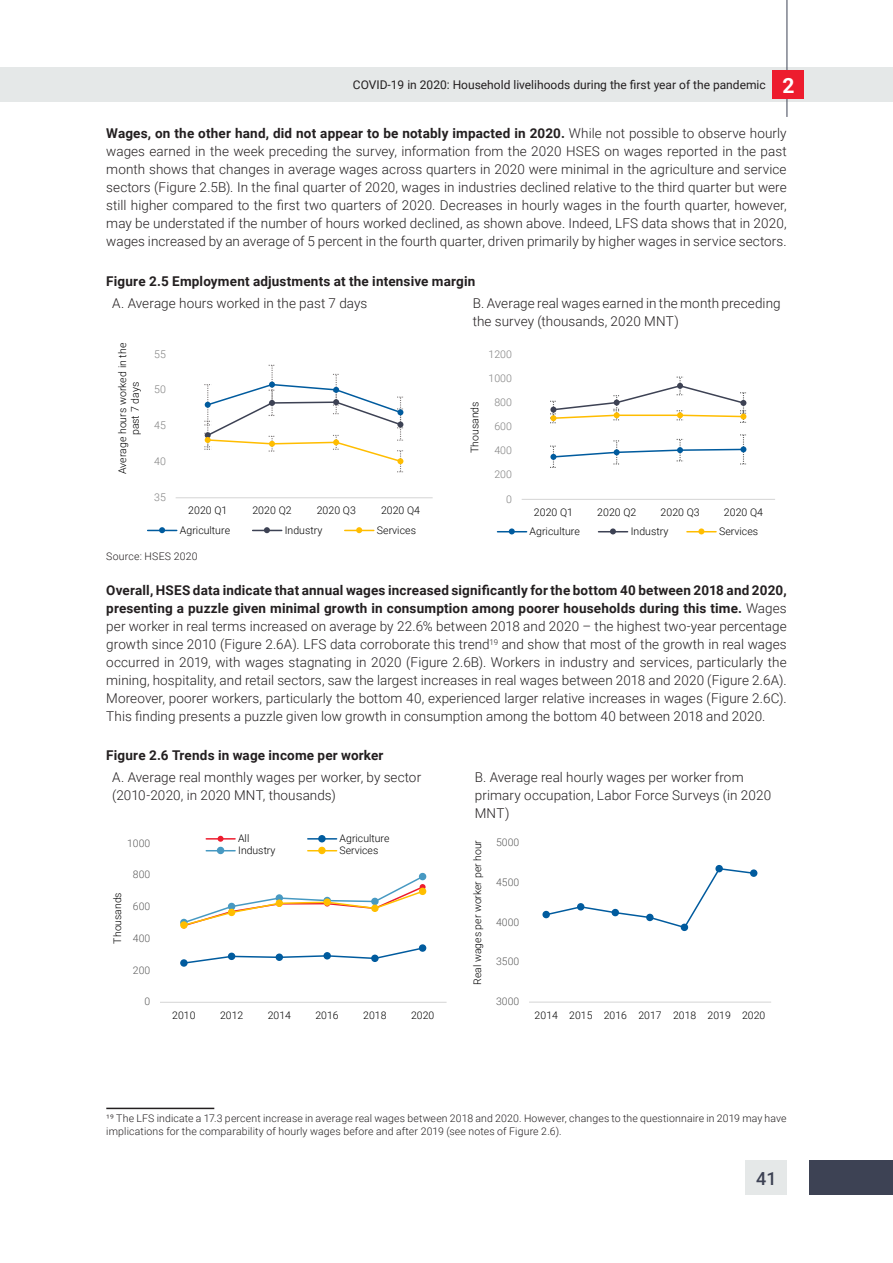
<style>
.page{position:relative;width:893px;height:1263px;background:#fff}
.page>*{position:absolute;margin:0;border:0;box-sizing:border-box;transform-origin:0 0}
.t1{font:500 18px "Roboto";color:#3d4254}
.body_text{font:300 13.5px/18px "Roboto";letter-spacing:.005em;color:#231f20}
.Figure{font:700 13.5px "Roboto";letter-spacing:.015em;color:#231f20}
.t2{font:12px "Roboto";color:#231f20}
.Image{font:300 10.5px/12.8px "Roboto";color:#000;text-align:center}
.footnote{font:300 10.5px/13.5px "Roboto";letter-spacing:.015em;color:#231f20}
.Image-2{font:300 10.5px "Roboto";color:#595959}
.t3{font:300 10.5px "Roboto";color:#7f7f7f}
.body_text-2{font:300 10.5px "Roboto";letter-spacing:.02em;color:#231f20}
.s1{font-weight:700;font-size:21px;color:#fff}
.s2{font-weight:700}
</style>
<div class="page">
<div style="left:809px;top:1161px;width:84px;height:34px;background:#3d4254"></div>
<div style="left:746px;top:1161px;width:41px;height:34px;background:#e5e8e8"></div>
<div style="left:0;top:67px;width:893px;height:35px;background:#e5e8e8"></div>
<hr style="left:787px;top:0;width:1px;height:117px;background:#3d4254">
<div style="left:772px;top:70px;width:32px;height:28px;background:#ed1c2e"></div>
<hr style="left:176px;top:497px;width:257px;height:1px;background:#d9d9d9">
<svg style="left:204px;top:365px;width:200px;height:107px"></svg>
<svg style="left:148px;top:527px;width:29px;height:6px"></svg>
<svg style="left:253px;top:527px;width:29px;height:6px"></svg>
<svg style="left:345px;top:527px;width:29px;height:6px"></svg>
<hr style="left:522px;top:499px;width:253px;height:1px;background:#d9d9d9">
<svg style="left:550px;top:434px;width:197px;height:34px"></svg>
<svg style="left:550px;top:377px;width:197px;height:46px"></svg>
<hr style="left:497px;top:531px;width:30px;height:1px;background:#005b9e">
<svg style="left:509px;top:528px;width:6px;height:6px"></svg>
<hr style="left:598px;top:531px;width:30px;height:1px;background:#3d4254">
<svg style="left:610px;top:528px;width:6px;height:6px"></svg>
<svg style="left:687px;top:528px;width:29px;height:6px"></svg>
<hr style="left:529px;top:1001px;width:242px;height:2px;background:#d9d9d9">
<div style="left:542px;top:911px;width:8px;height:7px;border:2px solid #005b9e;border-radius:50%"></div>
<div style="left:681px;top:924px;width:7px;height:7px;border:2px solid #005b9e;border-radius:50%"></div>
<div style="left:715px;top:865px;width:8px;height:7px;border:2px solid #005b9e;border-radius:50%"></div>
<svg style="left:543px;top:866px;width:214px;height:64px"></svg>
<div style="left:750px;top:869px;width:7px;height:8px;border:2px solid #005b9e;border-radius:50%"></div>
<hr style="left:160px;top:1002px;width:287px;height:1px;background:#d9d9d9">
<div style="left:180px;top:959px;width:8px;height:8px;border:2px solid #005b9e;border-radius:50%"></div>
<svg style="left:181px;top:945px;width:245px;height:21px"></svg>
<div style="left:419px;top:944px;width:7px;height:8px;border:2px solid #005b9e;border-radius:50%"></div>
<div style="left:180px;top:919px;width:8px;height:7px;border:2px solid #4799c2;border-radius:50%"></div>
<div style="left:419px;top:873px;width:7px;height:7px;border:2px solid #4799c2;border-radius:50%"></div>
<div style="left:180px;top:921px;width:8px;height:8px;border:2px solid #ffc000;border-radius:50%"></div>
<svg style="left:181px;top:874px;width:245px;height:54px"></svg>
<div style="left:419px;top:888px;width:7px;height:7px;border:2px solid #ffc000;border-radius:50%"></div>
<div style="left:318px;top:835px;width:8px;height:7px;border:2px solid #005b9e;border-radius:50%"></div>
<svg style="left:206px;top:836px;width:29px;height:17px"></svg>
<div style="left:217px;top:847px;width:7px;height:7px;border:2px solid #4799c2;border-radius:50%"></div>
<svg style="left:308px;top:836px;width:29px;height:17px"></svg>
<div style="left:318px;top:847px;width:8px;height:7px;border:2px solid #ffc000;border-radius:50%"></div>
<hr style="left:106px;top:1108px;width:108px;height:1px;background:#231f20">
<p class="t2" style="left:353px;top:76px;width:443px">COVID-19 in 2020: Household livelihoods during the first year of the pandemic <span class="s1">2</span></p>
<p class="body_text" style="left:106px;top:123px;width:682px;text-align:justify"><span class="s2">Wages, on the other hand, did not appear to be notably impacted in 2020.</span> While not possible to observe hourly wages earned in the week preceding the survey, information from the 2020 HSES on wages reported in the past month shows that changes in average wages across quarters in 2020 were minimal in the agriculture and service sectors (Figure 2.5B). In the final quarter of 2020, wages in industries declined relative to the third quarter but were still higher compared to the first two quarters of 2020. Decreases in hourly wages in the fourth quarter, however, may be understated if the number of hours worked declined, as shown above. Indeed, LFS data shows that in 2020, wages increased by an average of 5 percent in the fourth quarter, driven primarily by higher wages in service sectors.</p>
<p class="Figure" style="left:106px;top:272px;width:371px">Figure 2.5 Employment adjustments at the intensive margin</p>
<p class="body_text" style="left:112px;top:294px;width:257px">A. Average hours worked in the past 7 days</p>
<p class="body_text" style="left:473px;top:294px;width:309px">B. Average real wages earned in the month preceding the survey (thousands, 2020 MNT)</p>
<p class="Image" style="left:116px;top:474px;width:133px;rotate:-90deg">Average hours worked in the past 7 days</p>
<p class="t3" style="left:154px;top:346px;width:13px">55</p>
<p class="t3" style="left:154px;top:382px;width:13px">50</p>
<p class="t3" style="left:154px;top:418px;width:13px">45</p>
<p class="t3" style="left:154px;top:454px;width:13px">40</p>
<p class="t3" style="left:154px;top:490px;width:13px">35</p>
<p class="Image" style="left:188px;top:504px;width:41px">2020 Q1</p>
<p class="Image" style="left:252px;top:504px;width:41px">2020 Q2</p>
<p class="Image" style="left:317px;top:504px;width:41px">2020 Q3</p>
<p class="Image" style="left:381px;top:504px;width:41px">2020 Q4</p>
<p class="Image" style="left:180px;top:523px;width:52px">Agriculture</p>
<p class="Image" style="left:285px;top:523px;width:39px">Industry</p>
<p class="Image" style="left:377px;top:523px;width:41px">Services</p>
<p class="Image" style="left:468px;top:453px;width:53px;rotate:-90deg">Thousands</p>
<p class="t3" style="left:488px;top:346px;width:25px">1200</p>
<p class="t3" style="left:488px;top:371px;width:25px">1000</p>
<p class="t3" style="left:494px;top:395px;width:19px">800</p>
<p class="t3" style="left:494px;top:419px;width:19px">600</p>
<p class="t3" style="left:494px;top:443px;width:19px">400</p>
<p class="t3" style="left:494px;top:467px;width:19px">200</p>
<p class="t3" style="left:506px;top:491px;width:7px">0</p>
<p class="Image" style="left:534px;top:506px;width:41px">2020 Q1</p>
<p class="Image" style="left:597px;top:506px;width:41px">2020 Q2</p>
<p class="Image" style="left:661px;top:506px;width:41px">2020 Q3</p>
<p class="Image" style="left:724px;top:506px;width:41px">2020 Q4</p>
<p class="Image" style="left:530px;top:524px;width:52px">Agriculture</p>
<p class="Image" style="left:631px;top:524px;width:39px">Industry</p>
<p class="Image" style="left:719px;top:524px;width:41px">Services</p>
<p class="body_text-2" style="left:106px;top:549px;width:93px">Source: HSES 2020</p>
<p class="body_text" style="left:106px;top:581px;width:682px;text-align:justify"><span class="s2">Overall, HSES data indicate that annual wages increased significantly for the bottom 40 between 2018 and 2020, presenting a puzzle given minimal growth in consumption among poorer households during this time.</span> Wages per worker in real terms increased on average by 22.6% between 2018 and 2020 – the highest two-year percentage growth since 2010 (Figure 2.6A). LFS data corroborate this trend<sup>19</sup> and show that most of the growth in real wages occurred in 2019, with wages stagnating in 2020 (Figure 2.6B). Workers in industry and services, particularly the mining, hospitality, and retail sectors, saw the largest increases in real wages between 2018 and 2020 (Figure 2.6A).<br>Moreover, poorer workers, particularly the bottom 40, experienced larger relative increases in wages (Figure 2.6C).<br>This finding presents a puzzle given low growth in consumption among the bottom 40 between 2018 and 2020.</p>
<p class="Figure" style="left:106px;top:746px;width:279px">Figure 2.6 Trends in wage income per worker</p>
<p class="body_text" style="left:112px;top:768px;width:310px">A. Average real monthly wages per worker, by sector (2010-2020, in 2020 MNT, thousands)</p>
<p class="body_text" style="left:475px;top:768px;width:298px">B. Average real hourly wages per worker from primary occupation, Labor Force Surveys (in 2020<br>MNT)</p>
<p class="Image-2" style="left:127px;top:835px;width:25px">1000</p>
<p class="Image" style="left:111px;top:943px;width:53px;rotate:-90deg">Thousands</p>
<p class="Image-2" style="left:133px;top:867px;width:19px">800</p>
<p class="Image-2" style="left:133px;top:899px;width:19px">600</p>
<p class="Image-2" style="left:133px;top:931px;width:19px">400</p>
<p class="Image-2" style="left:133px;top:962px;width:19px">200</p>
<p class="Image-2" style="left:145px;top:994px;width:7px">0</p>
<p class="Image" style="left:238px;top:831px;width:13px">All</p>
<p class="Image" style="left:340px;top:831px;width:51px">Agriculture</p>
<p class="Image" style="left:238px;top:843px;width:39px">Industry</p>
<p class="Image" style="left:340px;top:843px;width:40px">Services</p>
<p class="Image" style="left:172px;top:1008px;width:25px">2010</p>
<p class="Image" style="left:220px;top:1008px;width:25px">2012</p>
<p class="Image" style="left:268px;top:1008px;width:25px">2014</p>
<p class="Image" style="left:315px;top:1008px;width:25px">2016</p>
<p class="Image" style="left:363px;top:1008px;width:25px">2018</p>
<p class="Image" style="left:411px;top:1008px;width:25px">2020</p>
<p class="Image" style="left:471px;top:985px;width:146px;rotate:-90deg">Real wages per worker per hour</p>
<p class="Image-2" style="left:496px;top:835px;width:25px">5000</p>
<p class="Image-2" style="left:496px;top:874px;width:25px">4500</p>
<p class="Image-2" style="left:496px;top:914px;width:25px">4000</p>
<p class="Image-2" style="left:496px;top:954px;width:25px">3500</p>
<p class="Image-2" style="left:496px;top:994px;width:25px">3000</p>
<p class="Image" style="left:535px;top:1008px;width:232px">2014 2015 2016 2017 2018 2019 2020</p>
<p class="footnote" style="left:106px;top:1111px;width:682px">¹9 The LFS indicate a 17.3 percent increase in average real wages between 2018 and 2020. However, changes to the questionnaire in 2019 may have implications for the comparability of hourly wages before and after 2019 (see notes of Figure 2.6).</p>
<h1 class="t1" style="left:756px;top:1166px;width:22px">41</h1>
</div>
